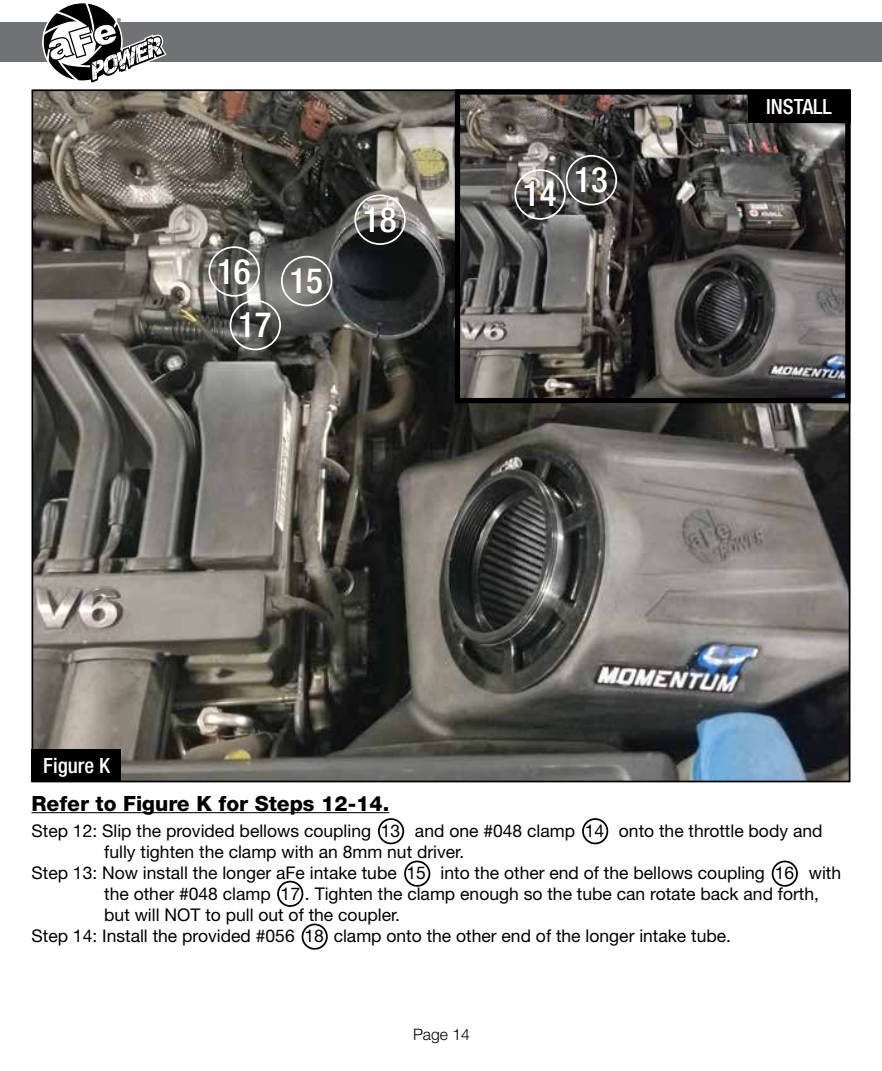
<style>
.page{position:relative;width:882px;height:1071px;background:#fff}
.page>*{position:absolute;margin:0;border:0;box-sizing:border-box;transform-origin:0 0}
.t1{font:500 condensed 35px/53.6px "Helvetica Neue";color:#fff}
.t2{font:800 21px "Helvetica Neue";color:#000}
.t3{font:500 condensed 21px "Helvetica Neue";color:#fff}
.t4{font:17.5px "Helvetica Neue";color:#000}
.t5{font:300 15.75px "Helvetica Neue";color:#000}
.t6{font:8.75px "Myriad";color:#000}
</style>
<div class="page">
<hr style="left:32px;top:812px;width:357px;height:1px;background:#000">
<img style="left:35px;top:92px;width:812px;height:687px">
<div style="left:32px;top:749px;width:89px;height:33px;background:#000"></div>
<div style="left:0;top:23px;width:882px;height:39px;background:#717275"></div>
<svg style="left:43px;top:3px;width:124px;height:80px"></svg>
<div style="left:378px;top:818px;width:26px;height:26px;border:2px solid #000;border-radius:50%"></div>
<div style="left:582px;top:818px;width:26px;height:26px;border:2px solid #000;border-radius:50%"></div>
<div style="left:404px;top:861px;width:26px;height:26px;border:2px solid #000;border-radius:50%"></div>
<div style="left:277px;top:881px;width:26px;height:26px;border:2px solid #000;border-radius:50%"></div>
<div style="left:302px;top:924px;width:26px;height:26px;border:2px solid #000;border-radius:50%"></div>
<div style="left:772px;top:861px;width:26px;height:26px;border:2px solid #000;border-radius:50%"></div>
<img style="left:461px;top:95px;width:383px;height:302px">
<div style="left:455px;top:89px;width:395px;height:314px;border:5px solid #000"></div>
<div style="left:748px;top:90px;width:102px;height:33px;background:#000"></div>
<div style="left:566px;top:155px;width:51px;height:50px;border:2px solid #fff;border-radius:50%"></div>
<div style="left:514px;top:169px;width:52px;height:51px;border:2px solid #fff;border-radius:50%"></div>
<div style="left:281px;top:256px;width:51px;height:50px;border:2px solid #fff;border-radius:50%"></div>
<div style="left:208px;top:246px;width:52px;height:51px;border:2px solid #fff;border-radius:50%"></div>
<div style="left:230px;top:300px;width:51px;height:50px;border:2px solid #fff;border-radius:50%"></div>
<div style="left:354px;top:194px;width:52px;height:51px;border:2px solid #fff;border-radius:50%"></div>
<p class="t6" style="left:117px;top:17px;width:6px">®</p>
<h1 class="t1" style="left:238px;top:244px;width:35px;text-indent:-21px">16<br>17</h1>
<h1 class="t1" style="left:290px;top:253px;width:35px">15</h1>
<h1 class="t1" style="left:363px;top:192px;width:35px">18</h1>
<h1 class="t1" style="left:523px;top:167px;width:35px">14</h1>
<h1 class="t1" style="left:574px;top:153px;width:35px">13</h1>
<p class="t3" style="left:766px;top:94px;width:67px">INSTALL</p>
<p class="t3" style="left:43px;top:753px;width:68px">Figure K</p>
<p class="t2" style="left:32px;top:791px;width:359px">Refer to Figure K for Steps 12-14.</p>
<p class="t4" style="left:32px;top:820px;width:793px">Step 12: Slip the provided bellows coupling 13 and one #048 clamp 14 onto the throttle body and</p>
<p class="t4" style="left:104px;top:841px;width:362px">fully tighten the clamp with an 8mm nut driver.</p>
<p class="t4" style="left:32px;top:862px;width:811px">Step 13: Now install the longer aFe intake tube 15 into the other end of the bellows coupling 16 with</p>
<p class="t4" style="left:104px;top:883px;width:716px">the other #048 clamp 17 . Tighten the clamp enough so the tube can rotate back and forth,</p>
<p class="t4" style="left:104px;top:904px;width:297px">but will NOT to pull out of the coupler.</p>
<p class="t4" style="left:32px;top:925px;width:701px">Step 14: Install the provided #056 18 clamp onto the other end of the longer intake tube.</p>
<p class="t5" style="left:413px;top:1024px;width:58px">Page 14</p>
</div>
